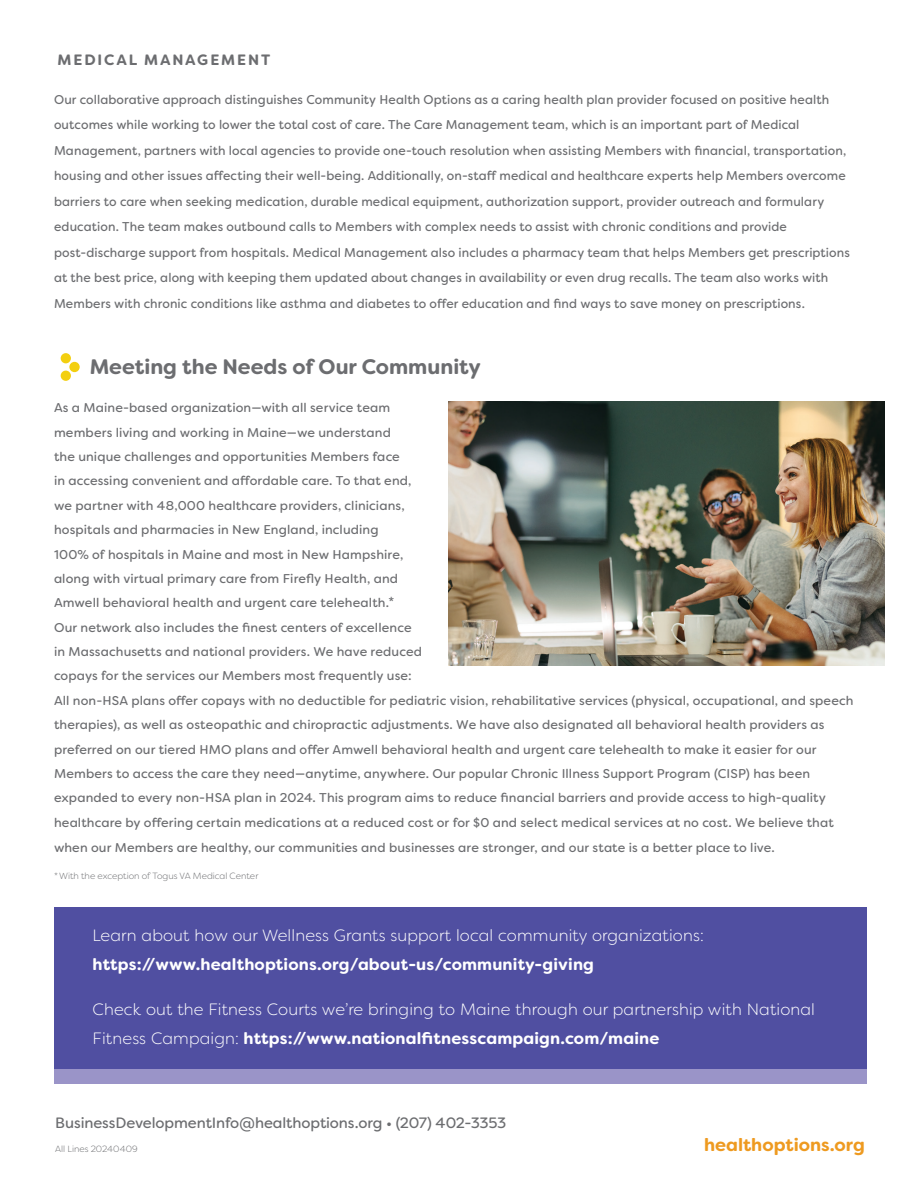
<style>
.page{position:relative;width:918px;height:1188px;background:#fff}
.page>*{position:absolute;margin:0;border:0;box-sizing:border-box;transform-origin:0 0}
.t1{font:700 21px "Filson Soft";color:#6c6d70}
.t2{font:700 18px "Filson Soft";color:#ee9a20}
.t3{font:300 16.35px/28.5px "Filson Soft";letter-spacing:.01em;color:#fff}
.t4{font:700 16.35px "Filson Soft";letter-spacing:.01em;color:#fff}
.t5{font:15px "Filson Soft";letter-spacing:-.01em;color:#6c6d70}
.t6{font:700 15px "Filson Soft";letter-spacing:.13em;color:#6c6d70}
.t7{font:12.75px/24.5px "Filson Soft";letter-spacing:.01em;color:#6c6d70}
.t8{font:300 9px "Filson Soft";color:#6c6d70}
.s1{font-weight:700}
</style>
<div class="page">
<div style="left:61px;top:371px;width:10px;height:10px;background:#f3cf10;border-radius:50%"></div>
<div style="left:61px;top:353px;width:10px;height:10px;background:#f3cf10;border-radius:50%"></div>
<div style="left:69px;top:362px;width:11px;height:10px;background:#f3cf10;border-radius:50%"></div>
<img style="left:449px;top:402px;width:436px;height:263px">
<div style="left:54px;top:908px;width:812px;height:165px;background:#504fa1"></div>
<div style="left:54px;top:1070px;width:812px;height:14px;background:#9a94c8"></div>
<p class="t6" style="left:57px;top:50px;width:214px">MEDICAL MANAGEMENT</p>
<p class="t7" style="left:54px;top:87px;width:797px;line-height:25.5px">Our collaborative approach distinguishes Community Health Options as a caring health plan provider focused on positive health outcomes while working to lower the total cost of care. The Care Management team, which is an important part of Medical Management, partners with local agencies to provide one-touch resolution when assisting Members with financial, transportation, housing and other issues affecting their well-being. Additionally, on-staff medical and healthcare experts help Members overcome barriers to care when seeking medication, durable medical equipment, authorization support, provider outreach and formulary education. The team makes outbound calls to Members with complex needs to assist with chronic conditions and provide post-discharge support from hospitals. Medical Management also includes a pharmacy team that helps Members get prescriptions at the best price, along with keeping them updated about changes in availability or even drug recalls. The team also works with Members with chronic conditions like asthma and diabetes to offer education and find ways to save money on prescriptions.</p>
<h1 class="t1" style="left:90px;top:354px;width:393px">Meeting the Needs of Our Community</h1>
<p class="t7" style="left:54px;top:396px;width:801px">As a Maine-based organization—with all service team<br>members living and working in Maine—we understand<br>the unique challenges and opportunities Members face<br>in accessing convenient and affordable care. To that end,<br>we partner with 48,000 healthcare providers, clinicians,<br>hospitals and pharmacies in New England, including<br>100% of hospitals in Maine and most in New Hampshire,<br>along with virtual primary care from Firefly Health, and<br>Amwell behavioral health and urgent care telehealth.*<br>Our network also includes the finest centers of excellence<br>in Massachusetts and national providers. We have reduced<br>copays for the services our Members most frequently use:<br>All non-HSA plans offer copays with no deductible for pediatric vision, rehabilitative services (physical, occupational, and speech therapies), as well as osteopathic and chiropractic adjustments. We have also designated all behavioral health providers as preferred on our tiered HMO plans and offer Amwell behavioral health and urgent care telehealth to make it easier for our Members to access the care they need—anytime, anywhere. Our popular Chronic Illness Support Program (CISP) has been expanded to every non-HSA plan in 2024. This program aims to reduce financial barriers and provide access to high-quality healthcare by offering certain medications at a reduced cost or for $0 and select medical services at no cost. We believe that when our Members are healthy, our communities and businesses are stronger, and our state is a better place to live.</p>
<p class="t8" style="left:54px;top:870px;width:206px">*With the exception of Togus VA Medical Center</p>
<p class="t3" style="left:93px;top:921px;width:613px">Learn about how our Wellness Grants support local community organizations:</p>
<p class="t4" style="left:93px;top:954px;width:503px">https://www.healthoptions.org/about-us/community-giving</p>
<p class="t3" style="left:93px;top:995px;width:724px">Check out the Fitness Courts we’re bringing to Maine through our partnership with National<br>Fitness Campaign: <span class="s1">https://www.nationalfitnesscampaign.com/maine</span></p>
<p class="t5" style="left:55px;top:1113px;width:453px">BusinessDevelopmentInfo@healthoptions.org • (207) 402-3353</p>
<p class="t8" style="left:55px;top:1143px;width:84px">All Lines 20240409</p>
<h2 class="t2" style="left:704px;top:1133px;width:162px">healthoptions.org</h2>
</div>
